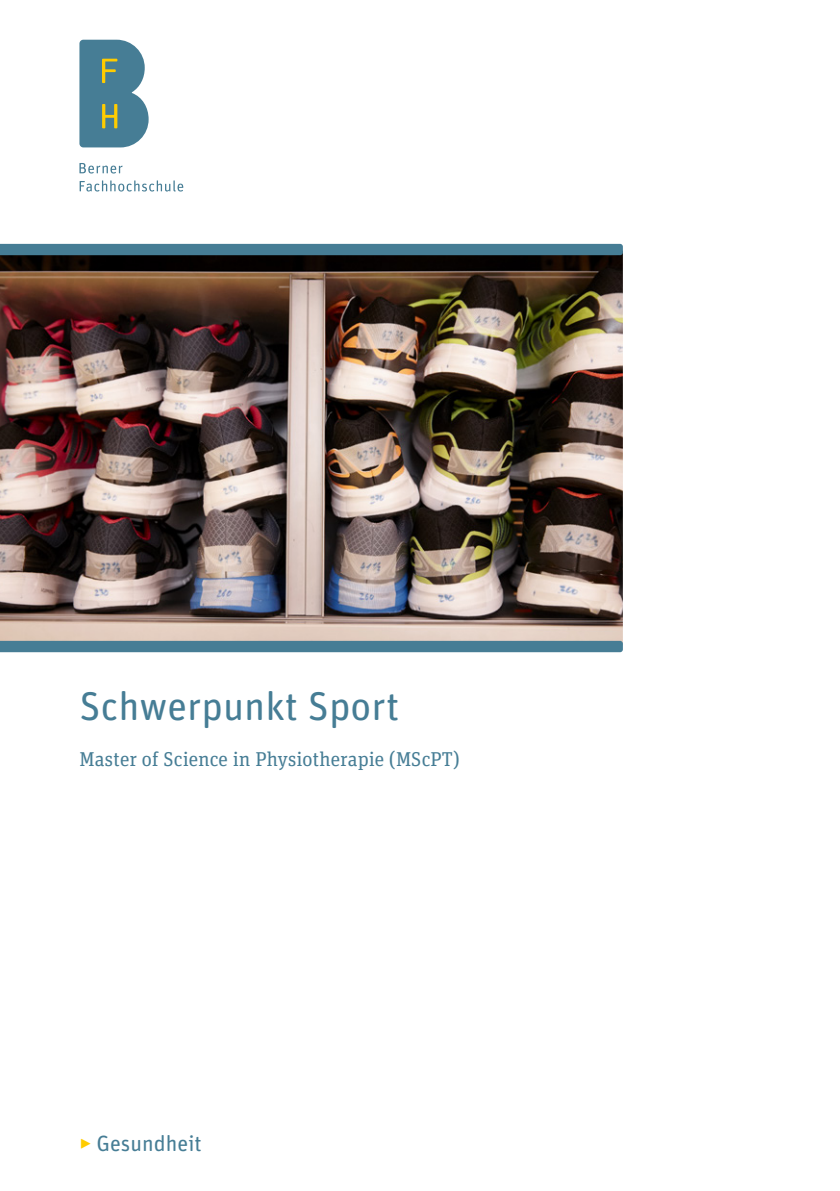
<style>
.page{position:relative;width:840px;height:1191px;background:#fff}
.page>*{position:absolute;margin:0;border:0;box-sizing:border-box;transform-origin:0 0}
.Haupttitel{font:40px "Unit Rounded Pro";color:#467d95}
.t1{font:22px "Unit Rounded Pro";color:#467d95}
.Teaser{font:20px "Unit Slab Pro";color:#467d95}
.s1{font-weight:300;color:#fc0}
</style>
<div class="page">
<svg style="left:79px;top:40px;width:69px;height:107px;background:#608d99"></svg>
<svg style="left:79px;top:163px;width:43px;height:10px"></svg>
<svg style="left:80px;top:180px;width:103px;height:11px"></svg>
<img style="left:0;top:255px;width:622px;height:386px">
<div style="left:0;top:244px;width:622px;height:11px;background:#467d95"></div>
<div style="left:0;top:641px;width:622px;height:11px;background:#467d95"></div>
<p class="Haupttitel" style="left:79px;top:679px;width:321px">Schwerpunkt Sport</p>
<p class="Teaser" style="left:79px;top:745px;width:381px">Master of Science in Physiotherapie (MScPT)</p>
<p class="t1" style="left:79px;top:1128px;width:124px"><span class="s1">‣</span> Gesundheit</p>
</div>
